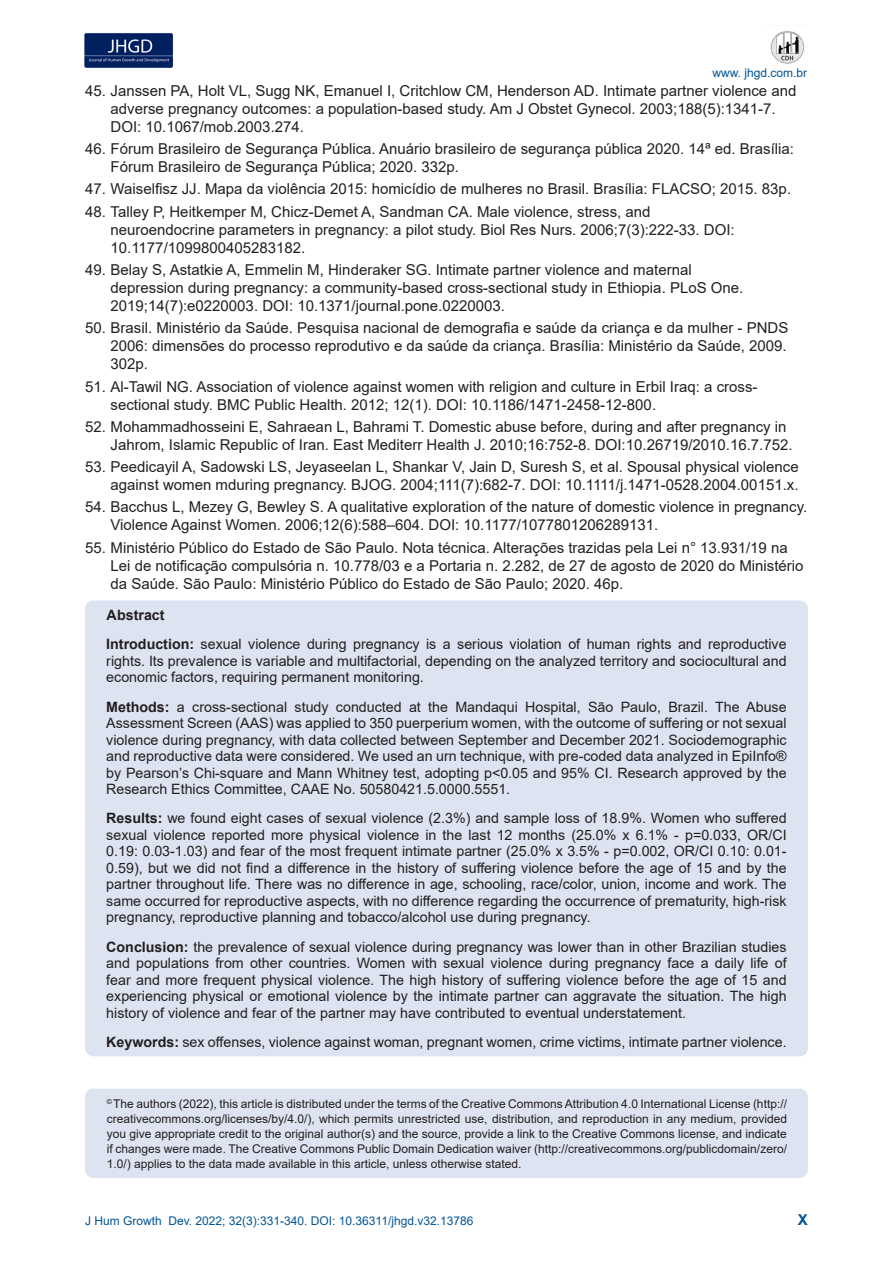
<style>
.page{position:relative;width:893px;height:1263px;background:#fff}
.page>*{position:absolute;margin:0;border:0;box-sizing:border-box;transform-origin:0 0}
.t1{font:15px/18px "Arial";color:#231f20}
.t2{font:700 15px "Arial";color:#005495}
.t3{font:14.25px/16.5px "Arial";color:#231f20;text-align:justify}
.t4{font:700 14.25px "Arial";color:#231f20}
.t5{font:12px/15px "Arial";color:#231f20;text-align:justify}
.t6{font:12px "Arial";color:#005495}
.s1{font-weight:700}
</style>
<div class="page">
<img style="left:84px;top:33px;width:89px;height:35px">
<img style="left:770px;top:31px;width:35px;height:33px">
<div style="left:85px;top:1089px;width:723px;height:89px;background:#dde3f0;border-radius:9px"></div>
<div style="left:85px;top:600px;width:723px;height:456px;background:#dde3f0;border-radius:8px"></div>
<p class="t6" style="left:712px;top:64px;width:96px">www. jhgd.com.br</p>
<p class="t1" style="left:111px;top:82px;width:687px;text-indent:-26px">45. Janssen PA, Holt VL, Sugg NK, Emanuel I, Critchlow CM, Henderson AD. Intimate partner violence and adverse pregnancy outcomes: a population-based study. Am J Obstet Gynecol. 2003;188(5):1341-7.<br>DOI: 10.1067/mob.2003.274.</p>
<p class="t1" style="left:111px;top:140px;width:685px;text-indent:-26px">46. Fórum Brasileiro de Segurança Pública. Anuário brasileiro de segurança pública 2020. 14ª ed. Brasília:<br>Fórum Brasileiro de Segurança Pública; 2020. 332p.</p>
<p class="t1" style="left:85px;top:180px;width:708px">47. Waiselfisz JJ. Mapa da violência 2015: homicídio de mulheres no Brasil. Brasília: FLACSO; 2015. 83p.</p>
<p class="t1" style="left:111px;top:202px;width:626px;text-indent:-26px">48. Talley P, Heitkemper M, Chicz-Demet A, Sandman CA. Male violence, stress, and neuroendocrine parameters in pregnancy: a pilot study. Biol Res Nurs. 2006;7(3):222-33. DOI:<br>10.1177/1099800405283182.</p>
<p class="t1" style="left:111px;top:261px;width:634px;text-indent:-26px">49. Belay S, Astatkie A, Emmelin M, Hinderaker SG. Intimate partner violence and maternal depression during pregnancy: a community-based cross-sectional study in Ethiopia. PLoS One.<br>2019;14(7):e0220003. DOI: 10.1371/journal.pone.0220003.</p>
<p class="t1" style="left:111px;top:319px;width:679px;text-align:justify;text-indent:-26px">50. Brasil. Ministério da Saúde. Pesquisa nacional de demografia e saúde da criança e da mulher - PNDS 2006: dimensões do processo reprodutivo e da saúde da criança. Brasília: Ministério da Saúde, 2009.<br>302p.</p>
<p class="t1" style="left:111px;top:377px;width:648px;text-indent:-26px">51. Al-Tawil NG. Association of violence against women with religion and culture in Erbil Iraq: a cross&shy;sectional study. BMC Public Health. 2012; 12(1). DOI: 10.1186/1471-2458-12-800.</p>
<p class="t1" style="left:111px;top:417px;width:684px;text-indent:-26px">52. Mohammadhosseini E, Sahraean L, Bahrami T. Domestic abuse before, during and after pregnancy in<br>Jahrom, Islamic Republic of Iran. East Mediterr Health J. 2010;16:752-8. DOI:10.26719/2010.16.7.752.</p>
<p class="t1" style="left:85px;top:458px;width:715px;text-align:right">53. Peedicayil A, Sadowski LS, Jeyaseelan L, Shankar V, Jain D, Suresh S, et al. Spousal physical violence against women mduring pregnancy. BJOG. 2004;111(7):682-7. DOI: 10.1111/j.1471-0528.2004.00151.x.</p>
<p class="t1" style="left:111px;top:498px;width:698px;text-indent:-26px">54. Bacchus L, Mezey G, Bewley S. A qualitative exploration of the nature of domestic violence in pregnancy.<br>Violence Against Women. 2006;12(6):588–604. DOI: 10.1177/1077801206289131.</p>
<p class="t1" style="left:111px;top:538px;width:694px;text-indent:-26px">55. Ministério Público do Estado de São Paulo. Nota técnica. Alterações trazidas pela Lei n° 13.931/19 na<br>Lei de notificação compulsória n. 10.778/03 e a Portaria n. 2.282, de 27 de agosto de 2020 do Ministério da Saúde. São Paulo: Ministério Público do Estado de São Paulo; 2020. 46p.</p>
<p class="t4" style="left:107px;top:605px;width:60px">Abstract</p>
<p class="t3" style="left:106px;top:636px;width:682px"><span class="s1">Introduction:</span> sexual violence during pregnancy is a serious violation of human rights and reproductive rights. Its prevalence is variable and multifactorial, depending on the analyzed territory and sociocultural and economic factors, requiring permanent monitoring.</p>
<p class="t3" style="left:106px;top:698px;width:682px"><span class="s1">Methods:</span> a cross-sectional study conducted at the Mandaqui Hospital, São Paulo, Brazil. The Abuse Assessment Screen (AAS) was applied to 350 puerperium women, with the outcome of suffering or not sexual violence during pregnancy, with data collected between September and December 2021. Sociodemographic and reproductive data were considered. We used an urn technique, with pre-coded data analyzed in EpiInfo® by Pearson’s Chi-square and Mann Whitney test, adopting p&lt;0.05 and 95% CI. Research approved by the Research Ethics Committee, CAAE No. 50580421.5.0000.5551.</p>
<p class="t3" style="left:106px;top:810px;width:682px"><span class="s1">Results:</span> we found eight cases of sexual violence (2.3%) and sample loss of 18.9%. Women who suffered sexual violence reported more physical violence in the last 12 months (25.0% x 6.1% - p=0.033, OR/CI 0.19: 0.03-1.03) and fear of the most frequent intimate partner (25.0% x 3.5% - p=0.002, OR/CI 0.10: 0.01- 0.59), but we did not find a difference in the history of suffering violence before the age of 15 and by the partner throughout life. There was no difference in age, schooling, race/color, union, income and work. The same occurred for reproductive aspects, with no difference regarding the occurrence of prematurity, high-risk pregnancy, reproductive planning and tobacco/alcohol use during pregnancy.</p>
<p class="t3" style="left:106px;top:938px;width:682px"><span class="s1">Conclusion:</span> the prevalence of sexual violence during pregnancy was lower than in other Brazilian studies and populations from other countries. Women with sexual violence during pregnancy face a daily life of fear and more frequent physical violence. The high history of suffering violence before the age of 15 and experiencing physical or emotional violence by the intimate partner can aggravate the situation. The high history of violence and fear of the partner may have contributed to eventual understatement.</p>
<p class="t3" style="left:106px;top:1034px;width:682px"><span class="s1">Keywords:</span> sex offenses, violence against woman, pregnant women, crime victims, intimate partner violence.</p>
<p class="t5" style="left:107px;top:1096px;width:682px"><sup>©</sup> The authors (2022), this article is distributed under the terms of the Creative Commons Attribution 4.0 International License (http:// creativecommons.org/licenses/by/4.0/), which permits unrestricted use, distribution, and reproduction in any medium, provided you give appropriate credit to the original author(s) and the source, provide a link to the Creative Commons license, and indicate if changes were made. The Creative Commons Public Domain Dedication waiver (http://creativecommons.org/publicdomain/zero/ 1.0/) applies to the data made available in this article, unless otherwise stated.</p>
<p class="t6" style="left:85px;top:1212px;width:390px">J Hum Growth Dev. 2022; 32(3):331-340. DOI: 10.36311/jhgd.v32.13786</p>
<p class="t2" style="left:798px;top:1209px;width:12px">X</p>
</div>
